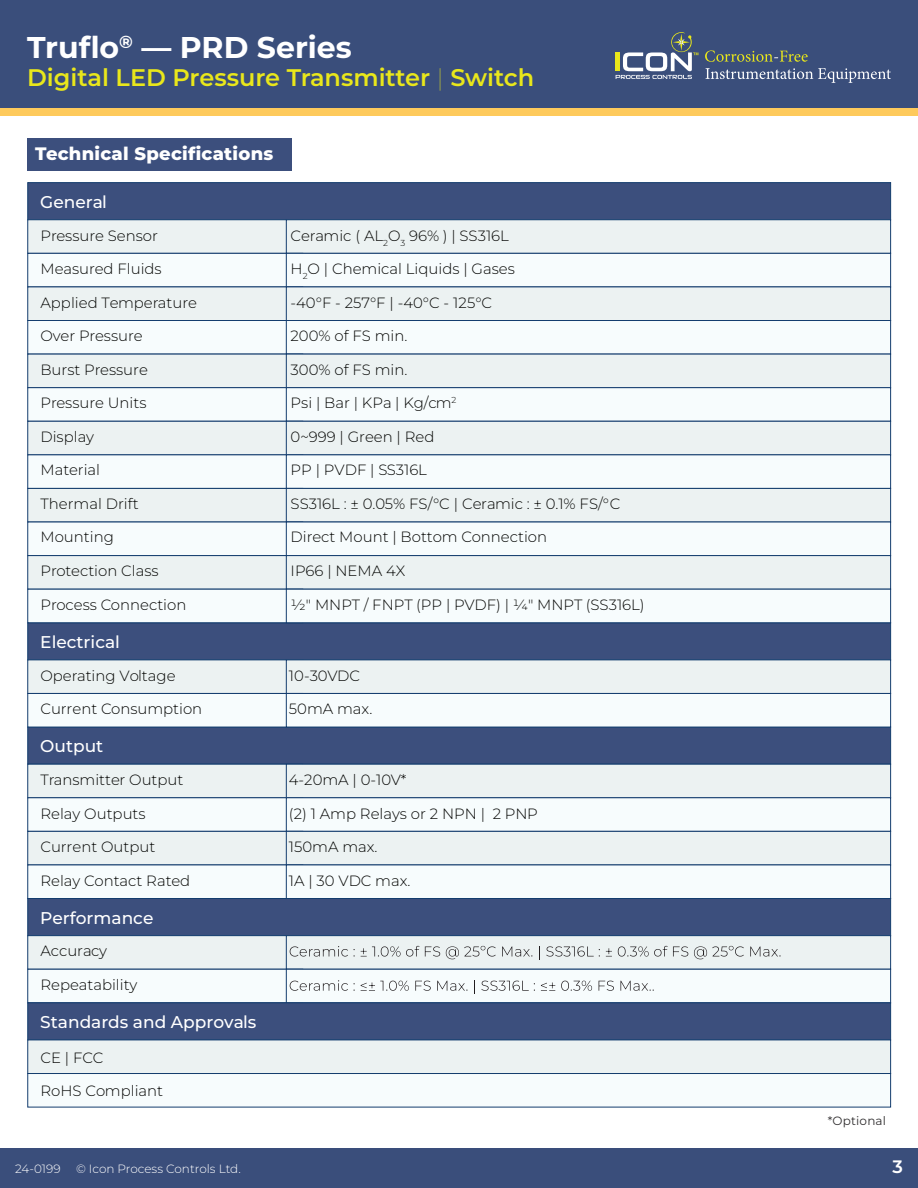
<style>
.page{position:relative;width:918px;height:1188px;background:#fff}
.page>*{position:absolute;margin:0;border:0;box-sizing:border-box;transform-origin:0 0}
.t1{font:700 30px "Montserrat";color:#fff}
.t2{font:600 24px "Montserrat";color:#e9e71b}
.t3{font:800 18px "Montserrat";letter-spacing:.015em;color:#fff}
.t4{font:600 18px "Montserrat";color:#fff}
.t5{font:500 16.95px "Montserrat";color:#fff}
.t6{font:300 14.85px "Montserrat";color:#040503}
.t7{font:300 12px "Montserrat";color:#fff}
.t8{font:12px "Montserrat";letter-spacing:.015em;color:#312f30}
.s1{font-weight:100}
</style>
<div class="page">
<div style="left:0;top:0;width:918px;height:116px;background:#feca5c"></div>
<div style="left:0;top:0;width:918px;height:108px;background:#3a4e7b"></div>
<div style="left:0;top:1148px;width:918px;height:40px;background:#3a4e7b"></div>
<svg style="left:705px;top:68px;width:186px;height:15px"></svg>
<svg style="left:705px;top:50px;width:103px;height:12px"></svg>
<svg style="left:616px;top:32px;width:82px;height:47px"></svg>
<div style="left:27px;top:138px;width:265px;height:33px;background:#3c4f7d"></div>
<div style="left:27px;top:727px;width:864px;height:38px;background:#3c4f7d;border:1px solid #143d6e"></div>
<div style="left:27px;top:764px;width:276px;height:34px;background:#ecf2f2"></div>
<div style="left:286px;top:764px;width:605px;height:34px;background:#ecf2f2"></div>
<div style="left:27px;top:797px;width:276px;height:35px;background:#f7fcfd;border:1px solid #143d6e"></div>
<div style="left:286px;top:797px;width:605px;height:35px;background:#f7fcfd;border:1px solid #143d6e"></div>
<div style="left:27px;top:831px;width:276px;height:34px;background:#ecf2f2;border:1px solid #143d6e"></div>
<div style="left:286px;top:831px;width:605px;height:34px;background:#ecf2f2;border:1px solid #143d6e"></div>
<div style="left:27px;top:865px;width:276px;height:34px;background:#f7fcfd"></div>
<div style="left:286px;top:865px;width:605px;height:34px;background:#f7fcfd"></div>
<div style="left:27px;top:898px;width:864px;height:38px;background:#3c4f7d;border:1px solid #143d6e"></div>
<div style="left:27px;top:935px;width:276px;height:35px;background:#ecf2f2;border:1px solid #143d6e"></div>
<div style="left:286px;top:935px;width:605px;height:35px;background:#ecf2f2;border:1px solid #143d6e"></div>
<div style="left:27px;top:969px;width:276px;height:34px;background:#f7fcfd;border:1px solid #143d6e"></div>
<div style="left:286px;top:969px;width:605px;height:34px;background:#f7fcfd;border:1px solid #143d6e"></div>
<svg style="left:290px;top:946px;width:58px;height:11px"></svg>
<svg style="left:361px;top:946px;width:79px;height:11px"></svg>
<svg style="left:446px;top:946px;width:50px;height:13px"></svg>
<svg style="left:502px;top:947px;width:30px;height:10px"></svg>
<svg style="left:539px;top:946px;width:1px;height:13px"></svg>
<svg style="left:546px;top:946px;width:54px;height:11px"></svg>
<svg style="left:606px;top:948px;width:6px;height:9px"></svg>
<svg style="left:618px;top:946px;width:70px;height:11px"></svg>
<svg style="left:694px;top:946px;width:50px;height:13px"></svg>
<svg style="left:750px;top:947px;width:31px;height:10px"></svg>
<svg style="left:290px;top:980px;width:58px;height:11px"></svg>
<svg style="left:361px;top:981px;width:48px;height:10px"></svg>
<svg style="left:415px;top:981px;width:16px;height:10px"></svg>
<svg style="left:437px;top:981px;width:31px;height:10px"></svg>
<svg style="left:474px;top:980px;width:1px;height:13px"></svg>
<svg style="left:481px;top:981px;width:54px;height:10px"></svg>
<svg style="left:541px;top:983px;width:14px;height:8px"></svg>
<svg style="left:561px;top:981px;width:31px;height:10px"></svg>
<svg style="left:599px;top:981px;width:15px;height:10px"></svg>
<svg style="left:620px;top:981px;width:34px;height:10px"></svg>
<div style="left:27px;top:1002px;width:864px;height:38px;background:#3c4f7d;border:1px solid #143d6e"></div>
<div style="left:27px;top:1040px;width:864px;height:34px;background:#ecf2f2"></div>
<div style="left:27px;top:1073px;width:864px;height:34px;background:#f7fcfd;border:1px solid #143d6e"></div>
<div style="left:27px;top:622px;width:864px;height:38px;background:#3c4f7d;border:1px solid #143d6e"></div>
<div style="left:27px;top:660px;width:276px;height:34px;background:#ecf2f2"></div>
<div style="left:286px;top:660px;width:605px;height:34px;background:#ecf2f2"></div>
<div style="left:27px;top:693px;width:276px;height:34px;background:#f7fcfd;border:1px solid #143d6e"></div>
<div style="left:286px;top:693px;width:605px;height:34px;background:#f7fcfd;border:1px solid #143d6e"></div>
<div style="left:27px;top:182px;width:864px;height:38px;background:#3c4f7d;border:1px solid #143d6e"></div>
<div style="left:27px;top:219px;width:276px;height:35px;background:#ecf2f2;border:1px solid #143d6e"></div>
<div style="left:286px;top:219px;width:605px;height:35px;background:#ecf2f2;border:1px solid #143d6e"></div>
<div style="left:27px;top:253px;width:276px;height:34px;background:#f7fcfd;border:1px solid #143d6e"></div>
<div style="left:286px;top:253px;width:605px;height:34px;background:#f7fcfd;border:1px solid #143d6e"></div>
<div style="left:27px;top:287px;width:276px;height:34px;background:#ecf2f2"></div>
<div style="left:286px;top:287px;width:605px;height:34px;background:#ecf2f2"></div>
<div style="left:27px;top:320px;width:276px;height:34px;background:#f7fcfd;border:1px solid #143d6e"></div>
<div style="left:286px;top:320px;width:605px;height:34px;background:#f7fcfd;border:1px solid #143d6e"></div>
<div style="left:27px;top:354px;width:276px;height:34px;background:#ecf2f2"></div>
<div style="left:286px;top:354px;width:605px;height:34px;background:#ecf2f2"></div>
<div style="left:27px;top:387px;width:276px;height:35px;background:#f7fcfd;border:1px solid #143d6e"></div>
<div style="left:286px;top:387px;width:605px;height:35px;background:#f7fcfd;border:1px solid #143d6e"></div>
<div style="left:27px;top:421px;width:276px;height:34px;background:#ecf2f2;border:1px solid #143d6e"></div>
<div style="left:286px;top:421px;width:605px;height:34px;background:#ecf2f2;border:1px solid #143d6e"></div>
<div style="left:27px;top:454px;width:276px;height:35px;background:#f7fcfd;border:1px solid #143d6e"></div>
<div style="left:286px;top:454px;width:605px;height:35px;background:#f7fcfd;border:1px solid #143d6e"></div>
<div style="left:27px;top:488px;width:276px;height:34px;background:#ecf2f2;border:1px solid #143d6e"></div>
<div style="left:286px;top:488px;width:605px;height:34px;background:#ecf2f2;border:1px solid #143d6e"></div>
<div style="left:27px;top:522px;width:276px;height:34px;background:#f7fcfd"></div>
<div style="left:286px;top:522px;width:605px;height:34px;background:#f7fcfd"></div>
<div style="left:27px;top:555px;width:276px;height:35px;background:#ecf2f2;border:1px solid #143d6e"></div>
<div style="left:286px;top:555px;width:605px;height:35px;background:#ecf2f2;border:1px solid #143d6e"></div>
<div style="left:27px;top:589px;width:276px;height:34px;background:#f7fcfd;border:1px solid #143d6e"></div>
<div style="left:286px;top:589px;width:605px;height:34px;background:#f7fcfd;border:1px solid #143d6e"></div>
<h1 class="t1" style="left:27px;top:27px;width:326px">Truflo<sup>®</sup> — PRD Series</h1>
<h2 class="t2" style="left:27px;top:62px;width:509px">Digital LED Pressure Transmitter <span class="s1">|</span> Switch</h2>
<p class="t3" style="left:35px;top:142px;width:240px">Technical Specifications</p>
<p class="t5" style="left:40px;top:191px;width:68px">General</p>
<p class="t6" style="left:40px;top:225px;width:119px">Pressure Sensor</p>
<p class="t6" style="left:40px;top:259px;width:123px">Measured Fluids</p>
<p class="t6" style="left:40px;top:293px;width:158px">Applied Temperature</p>
<p class="t6" style="left:40px;top:326px;width:104px">Over Pressure</p>
<p class="t6" style="left:40px;top:360px;width:109px">Burst Pressure</p>
<p class="t6" style="left:40px;top:393px;width:108px">Pressure Units</p>
<p class="t6" style="left:40px;top:427px;width:55px">Display</p>
<p class="t6" style="left:40px;top:460px;width:61px">Material</p>
<p class="t6" style="left:40px;top:494px;width:100px">Thermal Drift</p>
<p class="t6" style="left:40px;top:527px;width:75px">Mounting</p>
<p class="t6" style="left:40px;top:561px;width:120px">Protection Class</p>
<p class="t6" style="left:40px;top:594px;width:148px">Process Connection</p>
<p class="t5" style="left:40px;top:631px;width:81px">Electrical</p>
<p class="t6" style="left:40px;top:666px;width:137px">Operating Voltage</p>
<p class="t6" style="left:40px;top:699px;width:163px">Current Consumption</p>
<p class="t5" style="left:40px;top:735px;width:64px">Output</p>
<p class="t6" style="left:40px;top:770px;width:145px">Transmitter Output</p>
<p class="t6" style="left:40px;top:803px;width:107px">Relay Outputs</p>
<p class="t6" style="left:40px;top:837px;width:116px">Current Output</p>
<p class="t6" style="left:40px;top:870px;width:151px">Relay Contact Rated</p>
<p class="t5" style="left:40px;top:907px;width:115px">Performance</p>
<p class="t6" style="left:40px;top:941px;width:68px">Accuracy</p>
<p class="t6" style="left:40px;top:975px;width:99px">Repeatability</p>
<p class="t5" style="left:40px;top:1011px;width:218px">Standards and Approvals</p>
<p class="t6" style="left:40px;top:1047px;width:64px">CE | FCC</p>
<p class="t6" style="left:40px;top:1081px;width:124px">RoHS Compliant</p>
<p class="t6" style="left:291px;top:225px;width:220px">Ceramic ( AL<sub>2</sub>O<sub>3</sub> 96% ) | SS316L</p>
<p class="t6" style="left:291px;top:259px;width:226px">H<sub>2</sub>O | Chemical Liquids | Gases</p>
<p class="t6" style="left:291px;top:293px;width:203px">-40°F - 257°F | -40°C - 125°C</p>
<p class="t6" style="left:291px;top:326px;width:118px">200% of FS min.</p>
<p class="t6" style="left:291px;top:360px;width:118px">300% of FS min.</p>
<p class="t6" style="left:291px;top:393px;width:167px">Psi | Bar | KPa | Kg/cm<sup>2</sup></p>
<p class="t6" style="left:291px;top:427px;width:145px">0~999 | Green | Red</p>
<p class="t6" style="left:291px;top:460px;width:138px">PP | PVDF | SS316L</p>
<p class="t6" style="left:291px;top:494px;width:331px">SS316L : ± 0.05% FS/°C | Ceramic : ± 0.1% FS/°C</p>
<p class="t6" style="left:291px;top:527px;width:258px">Direct Mount | Bottom Connection</p>
<p class="t6" style="left:291px;top:561px;width:116px">IP66 | NEMA 4X</p>
<p class="t6" style="left:291px;top:594px;width:356px">½" MNPT / FNPT (PP | PVDF) | ¼" MNPT (SS316L)</p>
<p class="t6" style="left:289px;top:666px;width:73px">10-30VDC</p>
<p class="t6" style="left:289px;top:699px;width:85px">50mA max.</p>
<p class="t6" style="left:289px;top:770px;width:119px">4-20mA | 0-10V*</p>
<p class="t6" style="left:289px;top:803px;width:250px">(2) 1 Amp Relays or 2 NPN | 2 PNP</p>
<p class="t6" style="left:289px;top:837px;width:90px">150mA max.</p>
<p class="t6" style="left:289px;top:870px;width:123px">1A | 30 VDC max.</p>
<p class="t8" style="left:828px;top:1113px;width:60px">*Optional</p>
<p class="t7" style="left:15px;top:1161px;width:47px">24-0199</p>
<p class="t7" style="left:76px;top:1161px;width:166px">© Icon Process Controls Ltd.</p>
<p class="t4" style="left:893px;top:1155px;width:12px">3</p>
</div>
